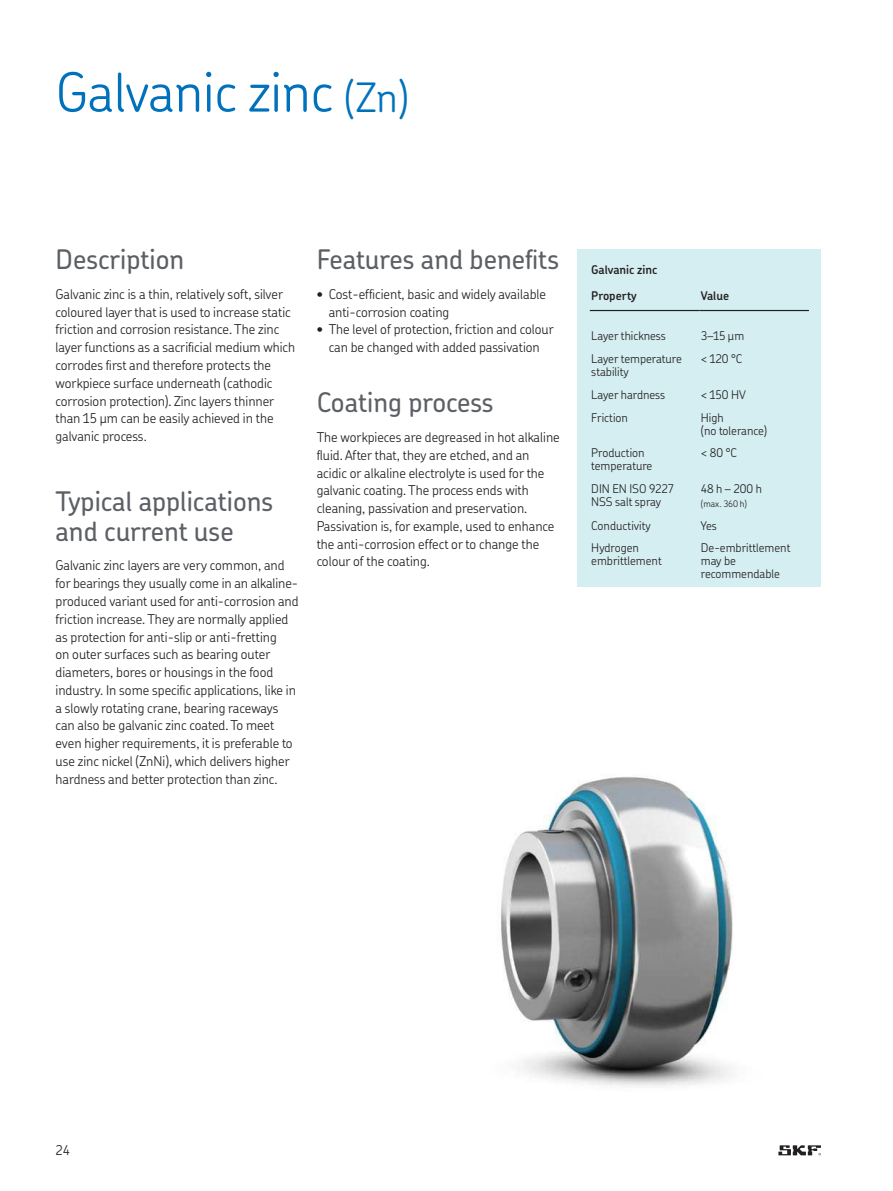
<style>
.page{position:relative;width:893px;height:1191px;background:#fff}
.page>*{position:absolute;margin:0;border:0;box-sizing:border-box;transform-origin:0 0}
.t1{font:300 54px "SKF Chevin OT";color:#0072bc}
.t2{font:500 27px/30px "SKF Chevin OT";color:#5c5f64}
.t3{font:300 13.5px/17.9px "SKF Chevin OT";color:#231f20}
.t4{font:300 12px/13px "SKF Chevin OT";color:#231f20}
.t5{font:600 12px/26.1px "SKF Chevin OT";color:#231f20}
.t6{font:300 9px "SKF Chevin OT";color:#231f20}
.s1{font-size:40.5px}
</style>
<div class="page">
<div style="left:577px;top:249px;width:243px;height:338px;background:#d5eef1"></div>
<hr style="left:589px;top:310px;width:110px;height:1px;background:#231f20">
<hr style="left:699px;top:310px;width:110px;height:1px;background:#231f20">
<img style="left:501px;top:777px;width:232px;height:310px">
<svg style="left:778px;top:1145px;width:43px;height:10px"></svg>
<h1 class="t1" style="left:55px;top:67px;width:355px">Galvanic zinc <span class="s1">(Zn)</span></h1>
<h2 class="t2" style="left:55px;top:245px;width:130px">Description</h2>
<p class="t3" style="left:55px;top:286px;width:241px">Galvanic zinc is a thin, relatively soft, silver coloured layer that is used to increase static friction and corrosion resistance The zinc layer functions as a sacrificial medium which corrodes first and therefore protects the workpiece surface underneath (cathodic corrosion protection) Zinc layers thinner than 15 μm can be easily achieved in the galvanic process</p>
<h2 class="t2" style="left:55px;top:487px;width:219px">Typical applications and current use</h2>
<p class="t3" style="left:55px;top:557px;width:245px">Galvanic zinc layers are very common, and for bearings they usually come in an alkaline - produced variant used for anti-corrosion and friction increase They are normally applied as protection for anti-slip or anti-fretting<br>on outer surfaces such as bearing outer diameters, bores or housings in the food industry In some specific applications, like in a slowly rotating crane, bearing raceways can also be galvanic zinc coated To meet even higher requirements, it is preferable to use zinc nickel (ZnNi), which delivers higher hardness and better protection than zinc</p>
<h2 class="t2" style="left:316px;top:245px;width:244px">Features and benefits</h2>
<p class="t3" style="left:329px;top:286px;width:219px;text-indent:-12px">• Cost-efficient, basic and widely available anti-corrosion coating</p>
<p class="t3" style="left:316px;top:321px;width:238px;text-align:center">• The level of protection, friction and colour can be changed with added passivation</p>
<h2 class="t2" style="left:316px;top:389px;width:178px">Coating process</h2>
<p class="t3" style="left:316px;top:429px;width:244px">The workpieces are degreased in hot alkaline fluid After that, they are etched, and an acidic or alkaline electrolyte is used for the galvanic coating The process ends with cleaning, passivation and preservation Passivation is, for example, used to enhance the anti-corrosion effect or to change the colour of the coating</p>
<p class="t5" style="left:591px;top:257px;width:68px">Galvanic zinc<br>Property</p>
<p class="t5" style="left:701px;top:283px;width:30px">Value</p>
<p class="t4" style="left:591px;top:330px;width:76px">Layer thickness</p>
<p class="t4" style="left:701px;top:330px;width:45px">3–15 μm</p>
<p class="t4" style="left:591px;top:353px;width:92px">Layer temperature stability</p>
<p class="t4" style="left:701px;top:353px;width:43px">&lt; 120 °C</p>
<p class="t4" style="left:591px;top:388px;width:75px">Layer hardness</p>
<p class="t4" style="left:701px;top:388px;width:47px">&lt; 150 HV</p>
<p class="t4" style="left:591px;top:411px;width:38px">Friction</p>
<p class="t4" style="left:701px;top:411px;width:68px">High<br>(no tolerance)</p>
<p class="t4" style="left:591px;top:447px;width:62px">Production temperature</p>
<p class="t4" style="left:701px;top:447px;width:38px">&lt; 80 °C</p>
<p class="t4" style="left:591px;top:483px;width:84px">DIN EN ISO 9227<br>NSS salt spray</p>
<p class="t4" style="left:701px;top:483px;width:63px">48 h – 200 h</p>
<p class="t6" style="left:701px;top:499px;width:48px">(max 360 h)</p>
<p class="t4" style="left:591px;top:519px;width:61px">Conductivity</p>
<p class="t4" style="left:700px;top:519px;width:18px">Yes</p>
<p class="t4" style="left:591px;top:542px;width:72px">Hydrogen embrittlement</p>
<p class="t4" style="left:700px;top:542px;width:91px">De-embrittlement may be recommendable</p>
<p class="t3" style="left:56px;top:1142px;width:16px">24</p>
</div>
